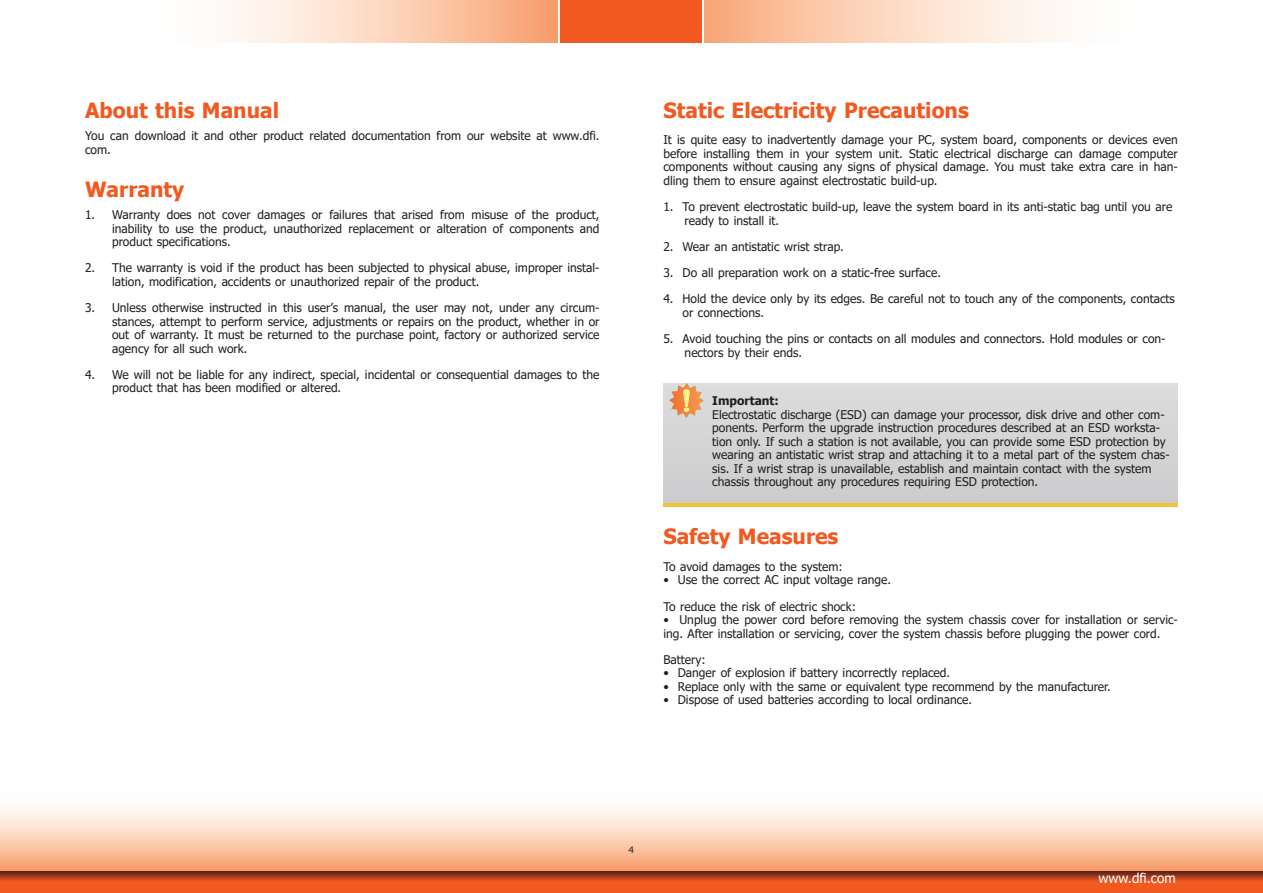
<style>
.page{position:relative;width:1263px;height:893px;background:#fff}
.page>*{position:absolute;margin:0;border:0;box-sizing:border-box;transform-origin:0 0}
.Chapter-Heading{font:700 21px "Tahoma";color:#f15921}
.t1{font:13.5px "Tahoma";color:#fff}
.Body_Text{font:12px/13.5px "Tahoma";color:#231f20}
.Important{font:700 12px "Tahoma";color:#231f20}
.t2{font:9px "Verdana";color:#231f20}
</style>
<div class="page">
<div style="left:0;top:788px;width:1263px;height:82px;background:linear-gradient(to bottom,#fff,#f9a87a)"></div>
<svg style="left:0;top:871px;width:1263px;height:22px;background:#ca4a1f"></svg>
<div style="left:561px;top:0;width:141px;height:43px;background:#f15921"></div>
<svg style="left:705px;top:0;width:353px;height:43px;background:#fcd5bd"></svg>
<svg style="left:227px;top:0;width:331px;height:43px;background:#fbd1b7"></svg>
<svg style="left:87px;top:871px;width:138px;height:17px;background:#bd451e"></svg>
<div style="left:663px;top:383px;width:515px;height:124px;background:#d4d4d5"></div>
<hr style="left:663px;top:504px;width:515px;height:3px;background:#f1c237">
<svg style="left:669px;top:383px;width:35px;height:35px"></svg>
<p class="Chapter-Heading" style="left:85px;top:96px;width:195px">About this Manual</p>
<p class="Body_Text" style="left:85px;top:130px;width:516px">You can download it and other product related documentation from our website at www.dfi. com.</p>
<p class="Chapter-Heading" style="left:85px;top:175px;width:101px">Warranty</p>
<p class="Body_Text" style="left:112px;top:209px;width:489px;text-align:justify;text-indent:-27px">1. Warranty does not cover damages or failures that arised from misuse of the product, inability to use the product, unauthorized replacement or alteration of components and product specifications.</p>
<p class="Body_Text" style="left:112px;top:262px;width:489px;text-indent:-27px">2. The warranty is void if the product has been subjected to physical abuse, improper instal&shy;lation, modification, accidents or unauthorized repair of the product.</p>
<p class="Body_Text" style="left:112px;top:302px;width:489px;text-align:justify;text-indent:-27px">3. Unless otherwise instructed in this user’s manual, the user may not, under any circum&shy;stances, attempt to perform service, adjustments or repairs on the product, whether in or out of warranty. It must be returned to the purchase point, factory or authorized service agency for all such work.</p>
<p class="Body_Text" style="left:112px;top:368px;width:489px;text-indent:-27px">4. We will not be liable for any indirect, special, incidental or consequential damages to the product that has been modified or altered.</p>
<p class="Chapter-Heading" style="left:663px;top:96px;width:307px">Static Electricity Precautions</p>
<p class="Body_Text" style="left:663px;top:134px;width:516px;text-align:justify">It is quite easy to inadvertently damage your PC, system board, components or devices even before installing them in your system unit. Static electrical discharge can damage computer components without causing any signs of physical damage. You must take extra care in han&shy;dling them to ensure against electrostatic build-up.</p>
<p class="Body_Text" style="left:663px;top:201px;width:510px">1. To prevent electrostatic build-up, leave the system board in its anti-static bag until you are</p>
<p class="Body_Text" style="left:685px;top:214px;width:96px">ready to install it.</p>
<p class="Body_Text" style="left:663px;top:240px;width:182px">2. Wear an antistatic wrist strap.</p>
<p class="Body_Text" style="left:663px;top:267px;width:279px">3. Do all preparation work on a static-free surface.</p>
<p class="Body_Text" style="left:663px;top:293px;width:513px">4. Hold the device only by its edges. Be careful not to touch any of the components, contacts</p>
<p class="Body_Text" style="left:682px;top:306px;width:83px">or connections.</p>
<p class="Body_Text" style="left:663px;top:333px;width:504px">5. Avoid touching the pins or contacts on all modules and connectors. Hold modules or con-</p>
<p class="Body_Text" style="left:685px;top:346px;width:119px">nectors by their ends.</p>
<p class="Important" style="left:712px;top:392px;width:68px">Important:</p>
<p class="Body_Text" style="left:712px;top:408px;width:459px">Electrostatic discharge (ESD) can damage your processor, disk drive and other com&shy;ponents. Perform the upgrade instruction procedures described at an ESD worksta&shy;tion only. If such a station is not available, you can provide some ESD protection by wearing an antistatic wrist strap and attaching it to a metal part of the system chas&shy;sis. If a wrist strap is unavailable, establish and maintain contact with the system chassis throughout any procedures requiring ESD protection.</p>
<p class="Chapter-Heading" style="left:663px;top:522px;width:177px">Safety Measures</p>
<p class="Body_Text" style="left:663px;top:560px;width:181px">To avoid damages to the system:</p>
<p class="Body_Text" style="left:663px;top:574px;width:229px">• Use the correct AC input voltage range.</p>
<p class="Body_Text" style="left:663px;top:600px;width:194px">To reduce the risk of electric shock:</p>
<p class="Body_Text" style="left:663px;top:614px;width:516px">• Unplug the power cord before removing the system chassis cover for installation or servic&shy;ing. After installation or servicing, cover the system chassis before plugging the power cord.</p>
<p class="Body_Text" style="left:663px;top:653px;width:44px">Battery:</p>
<p class="Body_Text" style="left:663px;top:667px;width:288px">• Danger of explosion if battery incorrectly replaced.</p>
<p class="Body_Text" style="left:663px;top:680px;width:449px">• Replace only with the same or equivalent type recommend by the manufacturer.</p>
<p class="Body_Text" style="left:663px;top:694px;width:310px">• Dispose of used batteries according to local ordinance.</p>
<p class="t2" style="left:629px;top:844px;width:7px">4</p>
<p class="t1" style="left:1098px;top:869px;width:79px">www.dfi.com</p>
</div>
